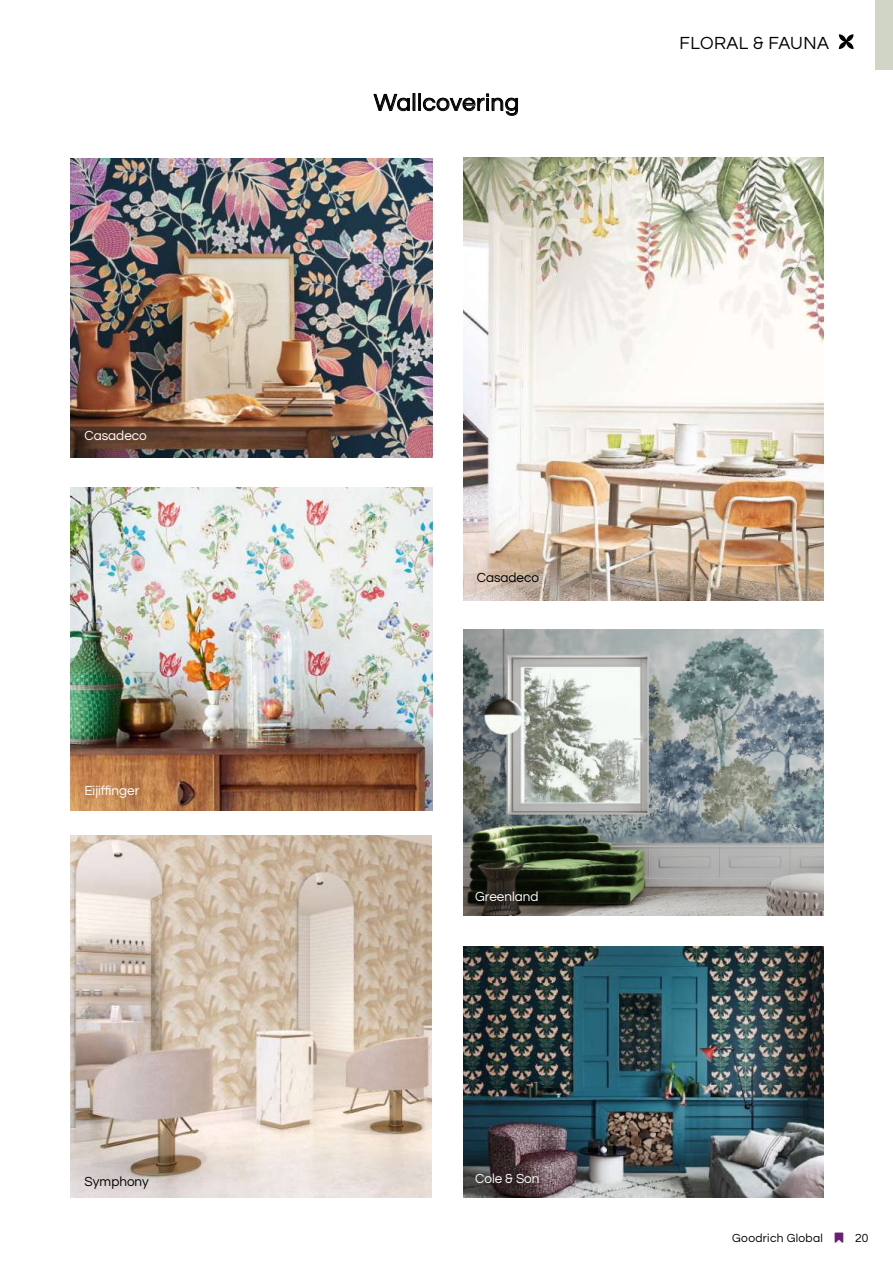
<style>
.page{position:relative;width:893px;height:1263px;background:#fff}
.page>*{position:absolute;margin:0;border:0;box-sizing:border-box;transform-origin:0 0}
.t1{font:24px "Questrial";letter-spacing:.025em;color:#000}
.t2{font:18px "Questrial";letter-spacing:.025em;color:#000}
.t3{font:13.5px "Questrial";color:#fff}
.t4{font:13.5px "Questrial";color:#000}
.t5{font:12px "Questrial";letter-spacing:.025em;color:#000}
</style>
<div class="page">
<div style="left:876px;top:0;width:17px;height:70px;background:#d0d5c6"></div>
<img style="left:70px;top:159px;width:362px;height:298px">
<img style="left:70px;top:488px;width:362px;height:322px">
<img style="left:71px;top:835px;width:361px;height:363px">
<img style="left:463px;top:630px;width:360px;height:285px">
<img style="left:463px;top:158px;width:360px;height:442px">
<img style="left:463px;top:946px;width:360px;height:252px">
<svg style="left:839px;top:34px;width:15px;height:15px"></svg>
<svg style="left:373px;top:93px;width:42px;height:18px"></svg>
<div style="left:418px;top:93px;width:3px;height:18px;border:1px solid #000"></div>
<svg style="left:423px;top:94px;width:95px;height:22px"></svg>
<p class="t3" style="left:84px;top:429px;width:64px">Casadeco</p>
<p class="t3" style="left:84px;top:781px;width:57px">Eijiffinger</p>
<h1 class="t1" style="left:374px;top:92px;width:147px">Wallcovering</h1>
<p class="t4" style="left:477px;top:572px;width:64px">Casadeco</p>
<p class="t3" style="left:475px;top:891px;width:65px">Greenland</p>
<p class="t4" style="left:85px;top:1175px;width:66px">Symphony</p>
<p class="t3" style="left:475px;top:1172px;width:66px">Cole &amp; Son</p>
<h2 class="t2" style="left:680px;top:35px;width:151px">FLORAL &amp; FAUNA</h2>
<p class="t5" style="left:732px;top:1233px;width:92px">Goodrich Global</p>
<p class="t5" style="left:855px;top:1233px;width:15px">20</p>
</div>
